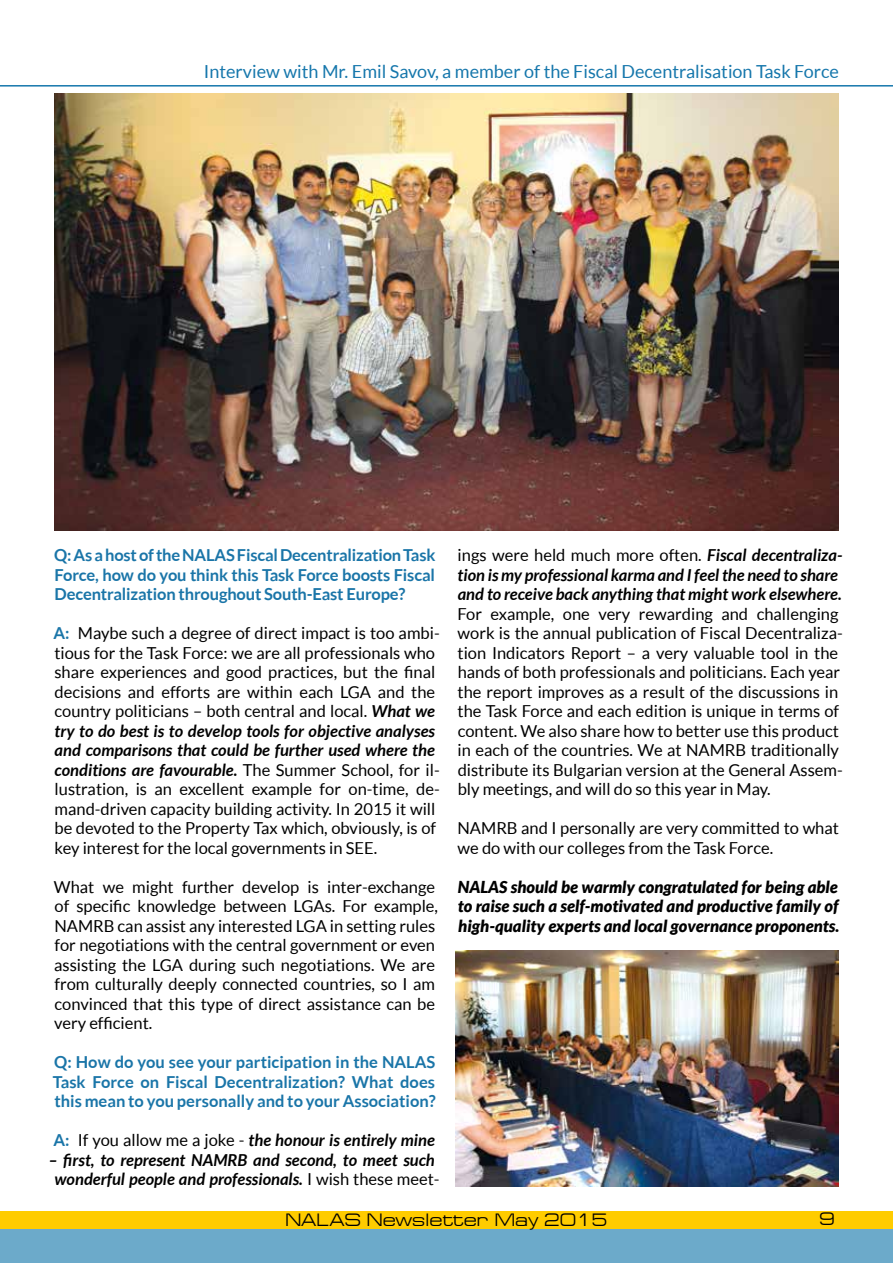
<style>
.page{position:relative;width:893px;height:1263px;background:#fff}
.page>*{position:absolute;margin:0;border:0;box-sizing:border-box;transform-origin:0 0}
.t1{font:18px "Lato";color:#1677ac}
.t2{font:18px "Europe Ext";color:#000}
.t3{font:16.5px/19.5px "Lato";color:#000}
.t4{font:italic 700 16.5px/19.5px "Lato";color:#000;text-align:center}
.t5{font:700 16.5px/19.5px "Lato";letter-spacing:-.01em;color:#1a75a8;text-align:justify}
.t6{font:italic 900 16.5px/19.5px "Lato";color:#000;text-align:justify}
.s1{font-weight:700;color:#1a75a8}
.s2{font-weight:700;font-style:italic}
.s3{font-style:normal;color:#1a75a8}
.s4{font-weight:400;font-style:normal}
</style>
<div class="page">
<div style="left:0;top:1227px;width:893px;height:36px;background:#6caaca"></div>
<div style="left:0;top:1211px;width:893px;height:17px;background:#fc0"></div>
<hr style="left:0;top:85px;width:893px;height:2px;background:#1677ac">
<img style="left:455px;top:950px;width:384px;height:236px">
<img style="left:54px;top:93px;width:785px;height:438px">
<p class="t1" style="left:204px;top:62px;width:636px">Interview with Mr. Emil Savov, a member of the Fiscal Decentralisation Task Force</p>
<p class="t5" style="left:54px;top:545px;width:383px">Q: As a host of the NALAS Fiscal Decentralization Task Force, how do you think this Task Force boosts Fiscal Decentralization throughout South-East Europe?</p>
<p class="t3" style="left:54px;top:623px;width:388px"><span class="s1">A:</span> Maybe such a degree of direct impact is too ambi&shy;tious for the Task Force: we are all professionals who share experiences and good practices, but the final decisions and efforts are within each LGA and the country politicians – both central and local. <span class="s2">What we try to do best is to develop tools for objective analyses and comparisons that could be further used where the conditions are favourable.</span> The Summer School, for il&shy;lustration, is an excellent example for on-time, de&shy;mand-driven capacity building activity. In 2015 it will be devoted to the Property Tax which, obviously, is of key interest for the local governments in SEE.</p>
<p class="t3" style="left:54px;top:877px;width:386px">What we might further develop is inter-exchange of specific knowledge between LGAs. For example, NAMRB can assist any interested LGA in setting rules for negotiations with the central government or even assisting the LGA during such negotiations. We are from culturally deeply connected countries, so I am convinced that this type of direct assistance can be very efficient.</p>
<p class="t5" style="left:53px;top:1052px;width:384px">Q: How do you see your participation in the NALAS Task Force on Fiscal Decentralization? What does this mean to you personally and to your Association?</p>
<p class="t4" style="left:54px;top:1131px;width:383px"><span class="s3">A:</span> <span class="s4">If you allow me a joke -</span> the honour is entirely mine</p>
<p class="t4" style="left:49px;top:1150px;width:392px">– first, to represent NAMRB and second, to meet such wonderful people and professionals. <span class="s4">I wish these meet-</span></p>
<p class="t4" style="left:458px;top:546px;width:386px;text-align:left"><span class="s4">ings were held much more often.</span> Fiscal decentraliza&shy;tion is my professional karma and I feel the need to share and to receive back anything that might work elsewhere.</p>
<p class="t3" style="left:457px;top:604px;width:387px">For example, one very rewarding and challenging work is the annual publication of Fiscal Decentraliza&shy;tion Indicators Report – a very valuable tool in the hands of both professionals and politicians. Each year the report improves as a result of the discussions in the Task Force and each edition is unique in terms of content. We also share how to better use this product in each of the countries. We at NAMRB traditionally distribute its Bulgarian version at the General Assem&shy;bly meetings, and will do so this year in May.</p>
<p class="t3" style="left:457px;top:818px;width:383px">NAMRB and I personally are very committed to what we do with our colleges from the Task Force.</p>
<p class="t6" style="left:458px;top:877px;width:383px">NALAS should be warmly congratulated for being able to raise such a self-motivated and productive family of high-quality experts and local governance proponents.</p>
<p class="t2" style="left:285px;top:1210px;width:324px">NALAS Newsletter May 2015</p>
<p class="t2" style="left:819px;top:1209px;width:17px">9</p>
</div>
